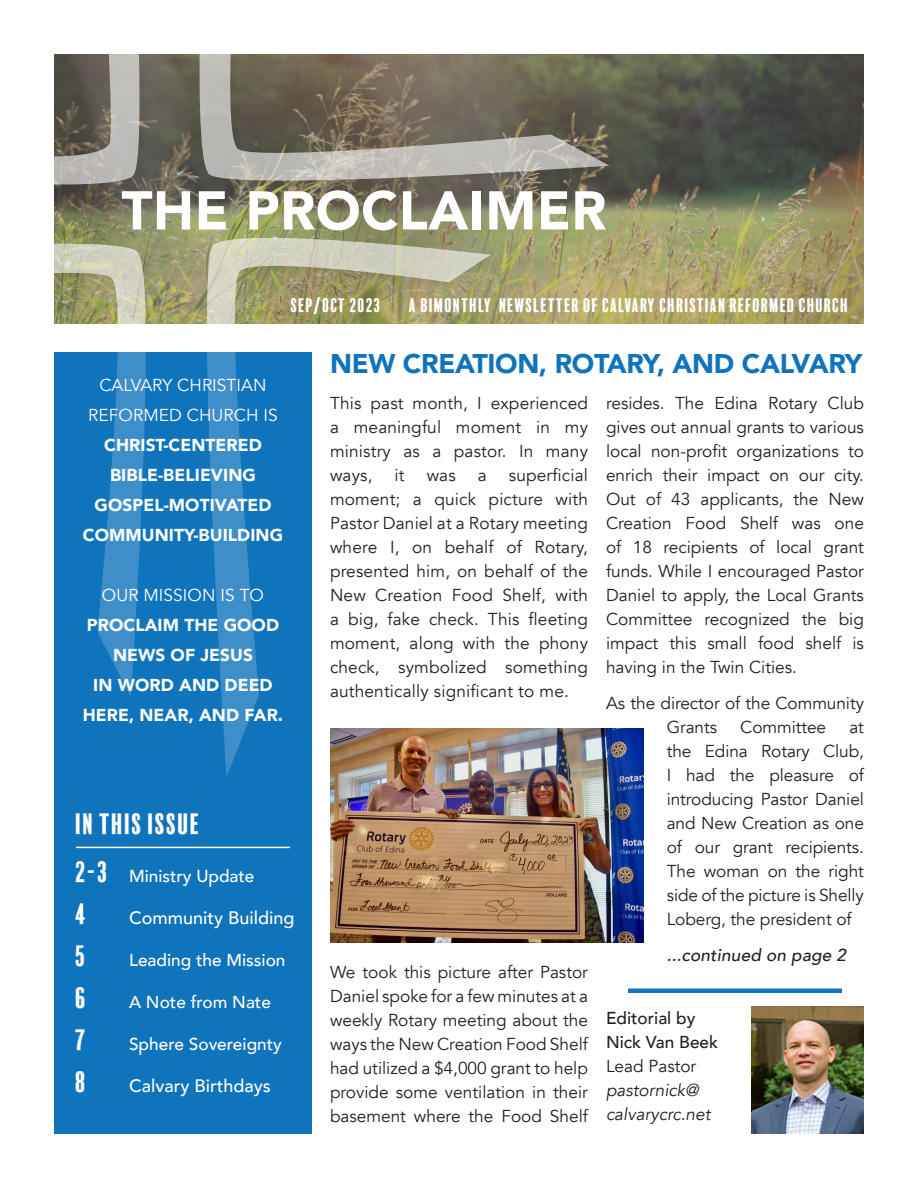
<style>
.page{position:relative;width:918px;height:1188px;background:#fff}
.page>*{position:absolute;margin:0;border:0;box-sizing:border-box;transform-origin:0 0}
.t1{font:900 54px "Avenir";letter-spacing:.01em;color:#fff}
.t2{font:900 27px "Avenir";letter-spacing:-.01em;color:#1074bc}
.t3{font:27px "Balboa Plus Fill";color:#fff}
.t4{font:18px "Balboa Plus Fill";letter-spacing:.01em;color:#fff}
.t5{font:500 18px "Avenir";color:#fff}
.t6{font:17.25px/24px "Avenir";color:#231f20;text-align:justify}
.t7{font:900 17.25px/30px "Avenir";letter-spacing:.005em;color:#fff;text-align:center}
.t8{font:500 17.25px "Avenir";color:#fff}
.t9{font:17.25px/30px "Avenir";letter-spacing:.005em;color:#fff;text-align:center}
.t10{font:italic 17.25px/24px "Avenir";color:#231f20}
.t11{font:500 17.25px "Avenir";color:#231f20}
.t12{font:italic 500 17.25px "Avenir";letter-spacing:.01em;color:#231f20}
.s1{font-size:18px}
.s2{font-family:"Balboa Plus Fill";font-weight:400;font-size:27px}
</style>
<div class="page">
<div style="left:54px;top:352px;width:258px;height:782px;background:#1074bc"></div>
<svg style="left:621px;top:54px;width:243px;height:270px"></svg>
<div style="left:54px;top:54px;width:567px;height:270px;background:#231f20;opacity:.1"></div>
<svg style="left:187px;top:54px;width:423px;height:139px"></svg>
<svg style="left:54px;top:231px;width:106px;height:93px"></svg>
<svg style="left:54px;top:54px;width:98px;height:144px"></svg>
<svg style="left:194px;top:224px;width:297px;height:100px"></svg>
<svg style="left:97px;top:352px;width:49px;height:345px"></svg>
<svg style="left:207px;top:352px;width:52px;height:425px;fill:#3e8fc9"></svg>
<hr style="left:76px;top:847px;width:214px;height:1px;background:#fff">
<img style="left:752px;top:1006px;width:112px;height:128px">
<div style="left:628px;top:988px;width:214px;height:5px;background:#1074bc"></div>
<img style="left:330px;top:729px;width:313px;height:214px">
<p class="t1" style="left:122px;top:164px;width:486px">THE PROCLAIMER</p>
<p class="t4" style="left:290px;top:295px;width:92px">SEP/0CT 2023</p>
<p class="t4" style="left:409px;top:295px;width:441px">A BIMONTHLY NEWSLETTER OF CALVARY CHRISTIAN REFORMED CHURCH</p>
<p class="t9" style="left:88px;top:370px;width:191px">CALVARY CHRISTIAN<br>REFORMED CHURCH IS</p>
<p class="t7" style="left:104px;top:429px;width:159px">CHRIST-CENTERED</p>
<p class="t7" style="left:110px;top:459px;width:147px">BIBLE-BELIEVING</p>
<p class="t7" style="left:95px;top:489px;width:178px">GOSPEL-MOTIVATED</p>
<p class="t7" style="left:83px;top:519px;width:202px">COMMUNITY-BUILDING</p>
<p class="t9" style="left:102px;top:580px;width:164px">OUR MISSION IS TO</p>
<p class="t7" style="left:87px;top:609px;width:194px">PROCLAIM THE GOOD<br>NEWS OF JESUS</p>
<p class="t7" style="left:93px;top:669px;width:181px">IN WORD AND DEED</p>
<p class="t7" style="left:83px;top:699px;width:202px">HERE, NEAR, AND FAR<span class="s1">.</span></p>
<p class="t3" style="left:75px;top:809px;width:127px">IN THIS ISSUE</p>
<p class="t8" style="left:75px;top:861px;width:181px"><span class="s2">2-3</span> Ministry Update</p>
<p class="t3" style="left:75px;top:899px;width:14px">4</p>
<p class="t5" style="left:129px;top:902px;width:167px">Community Building</p>
<p class="t3" style="left:75px;top:941px;width:13px">5</p>
<p class="t8" style="left:129px;top:945px;width:158px">Leading the Mission</p>
<p class="t3" style="left:75px;top:983px;width:13px">6</p>
<p class="t8" style="left:129px;top:987px;width:143px">A Note from Nate</p>
<p class="t3" style="left:75px;top:1025px;width:13px">7</p>
<p class="t8" style="left:129px;top:1029px;width:154px">Sphere Sovereignty</p>
<p class="t3" style="left:75px;top:1067px;width:13px">8</p>
<p class="t5" style="left:129px;top:1070px;width:143px">Calvary Birthdays</p>
<p class="t2" style="left:330px;top:341px;width:534px">NEW CREATION, ROTARY, AND CALVARY</p>
<p class="t6" style="left:330px;top:391px;width:260px">This past month, I experienced a meaningful moment in my ministry as a pastor. In many ways,</p>
<p class="t6" style="left:606px;top:391px;width:260px">resides. The Edina Rotary Club gives out annual grants to various local non-profit organizations to enrich their impact on our city.<br>Out of 43 applicants, the New Creation Food Shelf was one of 18 recipients of local grant funds. While I encouraged Pastor Daniel to apply, the Local Grants Committee recognized the big impact this small food shelf is having in the Twin Cities.</p>
<p class="t6" style="left:667px;top:691px;width:199px;text-indent:-61px">As the director of the Community<br>Grants</p>
<p class="t6" style="left:330px;top:463px;width:260px;text-indent:179px">superficial moment; a quick picture with Pastor Daniel at a Rotary meeting where I, on behalf of Rotary, presented him, on behalf of the New Creation Food Shelf, with a big, fake check. This fleeting moment, along with the phony check, symbolized something authentically significant to me.</p>
<p class="t6" style="left:395px;top:463px;width:12px">it</p>
<p class="t6" style="left:427px;top:463px;width:31px">was</p>
<p class="t6" style="left:478px;top:463px;width:10px">a</p>
<p class="t6" style="left:740px;top:715px;width:87px">Committee</p>
<p class="t6" style="left:667px;top:715px;width:199px;text-indent:183px">at the Edina Rotary Club, I had the pleasure of introducing Pastor Daniel and New Creation as one of our grant recipients.<br>The woman on the right side of the picture is Shelly Loberg, the president of</p>
<p class="t12" style="left:667px;top:944px;width:181px">...continued on page 2</p>
<p class="t6" style="left:330px;top:961px;width:260px">We took this picture after Pastor Daniel spoke for a few minutes at a weekly Rotary meeting about the ways the New Creation Food Shelf had utilized a $4,000 grant to help provide some ventilation in their basement where the Food Shelf</p>
<p class="t11" style="left:606px;top:1003px;width:91px">Editorial by</p>
<p class="t11" style="left:606px;top:1027px;width:114px">Nick Van Beek</p>
<p class="t6" style="left:606px;top:1054px;width:92px">Lead Pastor</p>
<p class="t10" style="left:606px;top:1078px;width:106px">pastornick@ calvarycrc.net</p>
</div>
